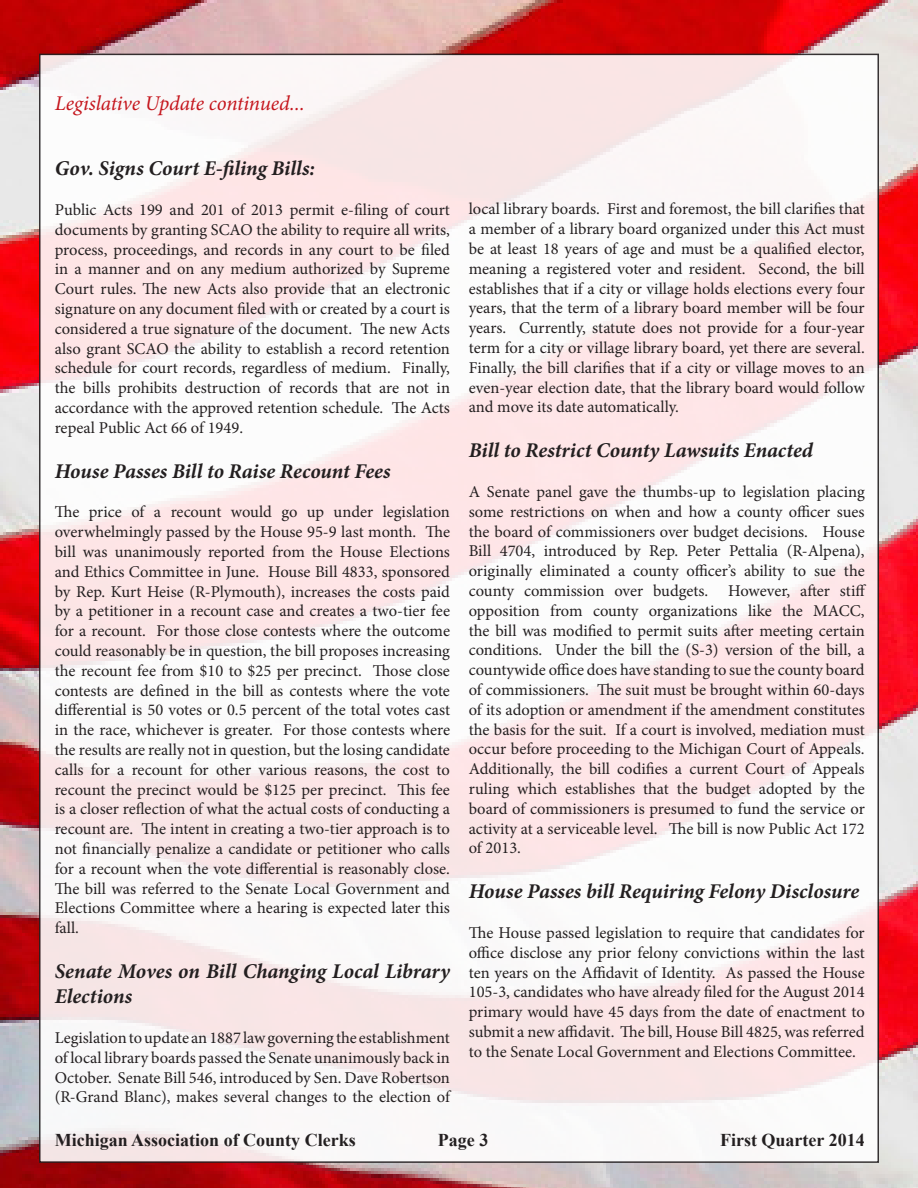
<style>
.page{position:relative;width:918px;height:1188px;background:#fff}
.page>*{position:absolute;margin:0;border:0;box-sizing:border-box;transform-origin:0 0}
.t1{font:italic 700 21px/25.2px "Minion Pro";letter-spacing:-.005em;color:#231f20}
.t2{font:italic 21px "Minion Pro";letter-spacing:-.01em;color:#c5161d}
.t3{font:700 18px "Times New Roman";color:#231f20}
.t4{font:16.5px/19.8px "Minion Pro";color:#231f20;text-align:justify}
</style>
<div class="page">
<img style="left:0;top:0;width:918px;height:1188px">
<div style="left:40px;top:54px;width:838px;height:1108px;background:linear-gradient(to right,#faf0f0,#fcf0f1)"></div>
<p class="t2" style="left:55px;top:89px;width:251px">Legislative Update continued...</p>
<p class="t1" style="left:55px;top:156px;width:262px">Gov. Signs Court E-filing Bills:</p>
<p class="t4" style="left:55px;top:200px;width:397px">Public Acts 199 and 201 of 2013 permit e-filing of court documents by granting SCAO the ability to require all writs, process, proceedings, and records in any court to be filed in a manner and on any medium authorized by Supreme Court rules. The new Acts also provide that an electronic signature on any document filed with or created by a court is considered a true signature of the document. The new Acts also grant SCAO the ability to establish a record retention schedule for court records, regardless of medium. Finally, the bills prohibits destruction of records that are not in accordance with the approved retention schedule. The Acts repeal Public Act 66 of 1949.</p>
<p class="t1" style="left:55px;top:458px;width:337px">House Passes Bill to Raise Recount Fees</p>
<p class="t4" style="left:55px;top:502px;width:397px">The price of a recount would go up under legislation overwhelmingly passed by the House 95-9 last month. The bill was unanimously reported from the House Elections and Ethics Committee in June. House Bill 4833, sponsored by Rep. Kurt Heise (R-Plymouth), increases the costs paid by a petitioner in a recount case and creates a two-tier fee for a recount. For those close contests where the outcome could reasonably be in question, the bill proposes increasing the recount fee from $10 to $25 per precinct. Those close contests are defined in the bill as contests where the vote differential is 50 votes or 0.5 percent of the total votes cast in the race, whichever is greater. For those contests where the results are really not in question, but the losing candidate calls for a recount for other various reasons, the cost to recount the precinct would be $125 per precinct. This fee is a closer reflection of what the actual costs of conducting a recount are. The intent in creating a two-tier approach is to not financially penalize a candidate or petitioner who calls for a recount when the vote differential is reasonably close.<br>The bill was referred to the Senate Local Government and Elections Committee where a hearing is expected later this fall.</p>
<p class="t1" style="left:55px;top:959px;width:397px">Senate Moves on Bill Changing Local Library<br>Elections</p>
<p class="t4" style="left:55px;top:1028px;width:397px">Legislation to update an 1887 law governing the establishment of local library boards passed the Senate unanimously back in October. Senate Bill 546, introduced by Sen. Dave Robertson (R-Grand Blanc), makes several changes to the election of</p>
<p class="t4" style="left:469px;top:199px;width:398px">local library boards. First and foremost, the bill clarifies that a member of a library board organized under this Act must be at least 18 years of age and must be a qualified elector, meaning a registered voter and resident. Second, the bill establishes that if a city or village holds elections every four years, that the term of a library board member will be four years. Currently, statute does not provide for a four-year term for a city or village library board, yet there are several.<br>Finally, the bill clarifies that if a city or village moves to an even-year election date, that the library board would follow and move its date automatically.</p>
<p class="t1" style="left:469px;top:438px;width:346px">Bill to Restrict County Lawsuits Enacted</p>
<p class="t4" style="left:469px;top:482px;width:399px">A Senate panel gave the thumbs-up to legislation placing some restrictions on when and how a county officer sues the board of commissioners over budget decisions. House Bill 4704, introduced by Rep. Peter Pettalia (R-Alpena), originally eliminated a county officer’s ability to sue the county commission over budgets. However, after stiff opposition from county organizations like the MACC, the bill was modified to permit suits after meeting certain conditions. Under the bill the (S-3) version of the bill, a countywide office does have standing to sue the county board of commissioners. The suit must be brought within 60-days of its adoption or amendment if the amendment constitutes the basis for the suit. If a court is involved, mediation must occur before proceeding to the Michigan Court of Appeals.<br>Additionally, the bill codifies a current Court of Appeals ruling which establishes that the budget adopted by the board of commissioners is presumed to fund the service or activity at a serviceable level. The bill is now Public Act 172 of 2013.</p>
<p class="t1" style="left:469px;top:879px;width:392px">House Passes bill Requiring Felony Disclosure</p>
<p class="t4" style="left:469px;top:923px;width:398px">The House passed legislation to require that candidates for office disclose any prior felony convictions within the last ten years on the Affidavit of Identity. As passed the House 105-3, candidates who have already filed for the August 2014 primary would have 45 days from the date of enactment to submit a new affidavit. The bill, House Bill 4825, was referred to the Senate Local Government and Elections Committee.</p>
<p class="t3" style="left:55px;top:1128px;width:303px">Michigan Association of County Clerks</p>
<p class="t3" style="left:438px;top:1128px;width:52px">Page 3</p>
<p class="t3" style="left:720px;top:1128px;width:146px">First Quarter 2014</p>
</div>
